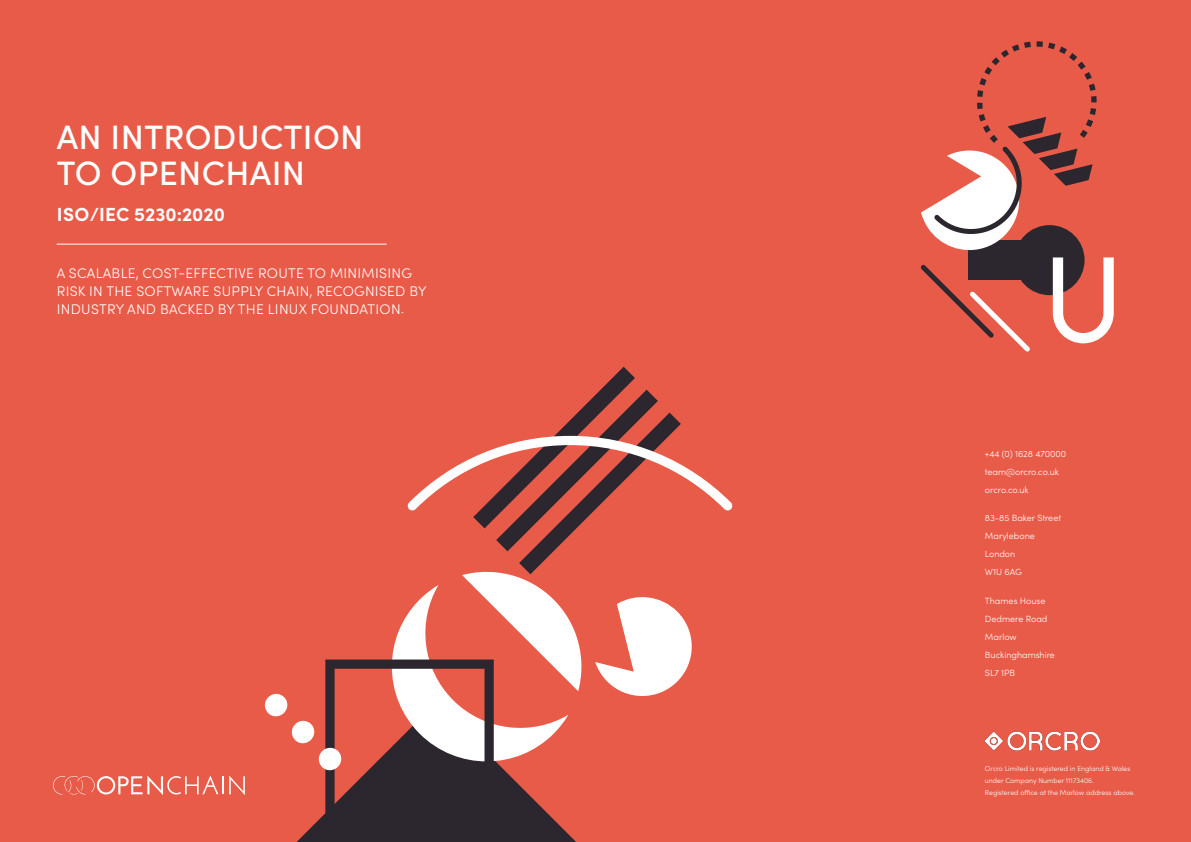
<style>
.page{position:relative;width:1191px;height:842px;background:#e95b49}
.page>*{position:absolute;margin:0;border:0;box-sizing:border-box;transform-origin:0 0}
.t1{font:500 33.9px/35.7px "Sofia Pro";letter-spacing:.01em;color:#fff}
.t2{font:700 19px "Sofia Pro";color:#fff}
.t3{font:300 14px/18px "Sofia Pro";letter-spacing:.02em;color:#fff}
.t4{font:300 9px "Sofia Pro";color:#fff}
.t5{font:300 7px/12px "Sofia Pro";color:#fff}
</style>
<div class="page">
<img style="left:985px;top:731px;width:114px;height:20px">
<hr style="left:57px;top:244px;width:329px;height:1px;background:#fff">
<svg style="left:264px;top:243px;width:468px;height:599px"></svg>
<svg style="left:53px;top:775px;width:192px;height:20px"></svg>
<div style="left:1014px;top:225px;width:70px;height:70px;background:#2c262f;border-radius:50%"></div>
<div style="left:967px;top:240px;width:78px;height:40px;background:#2c262f"></div>
<svg style="left:1052px;top:257px;width:61px;height:86px"></svg>
<svg style="left:921px;top:41px;width:175px;height:209px"></svg>
<svg style="left:921px;top:265px;width:109px;height:87px"></svg>
<p class="t1" style="left:57px;top:117px;width:308px">AN INTRODUCTION<br>TO OPENCHAIN</p>
<p class="t2" style="left:57px;top:199px;width:170px">ISO/IEC 5230:2020</p>
<p class="t3" style="left:57px;top:264px;width:371px">A SCALABLE, COST-EFFECTIVE ROUTE TO MINIMISING<br>RISK IN THE SOFTWARE SUPPLY CHAIN, RECOGNISED BY<br>INDUSTRY AND BACKED BY THE LINUX FOUNDATION.</p>
<p class="t4" style="left:985px;top:447px;width:83px">+44 (0) 1628 470000</p>
<p class="t4" style="left:985px;top:465px;width:76px">team@orcro.co.uk</p>
<p class="t4" style="left:985px;top:483px;width:45px">orcro.co.uk</p>
<p class="t4" style="left:985px;top:512px;width:78px">83-85 Baker Street</p>
<p class="t4" style="left:985px;top:530px;width:51px">Marylebone</p>
<p class="t4" style="left:985px;top:548px;width:32px">London</p>
<p class="t4" style="left:985px;top:566px;width:39px">W1U 6AG</p>
<p class="t4" style="left:985px;top:594px;width:62px">Thames House</p>
<p class="t4" style="left:985px;top:612px;width:64px">Dedmere Road</p>
<p class="t4" style="left:985px;top:630px;width:33px">Marlow</p>
<p class="t4" style="left:985px;top:648px;width:72px">Buckinghamshire</p>
<p class="t4" style="left:985px;top:666px;width:32px">SL7 1PB</p>
<p class="t5" style="left:985px;top:762px;width:147px">Orcro Limited is registered in England &amp; Wales under Company Number 11173406.</p>
<p class="t5" style="left:985px;top:786px;width:151px">Registered office at the Marlow address above.</p>
</div>
